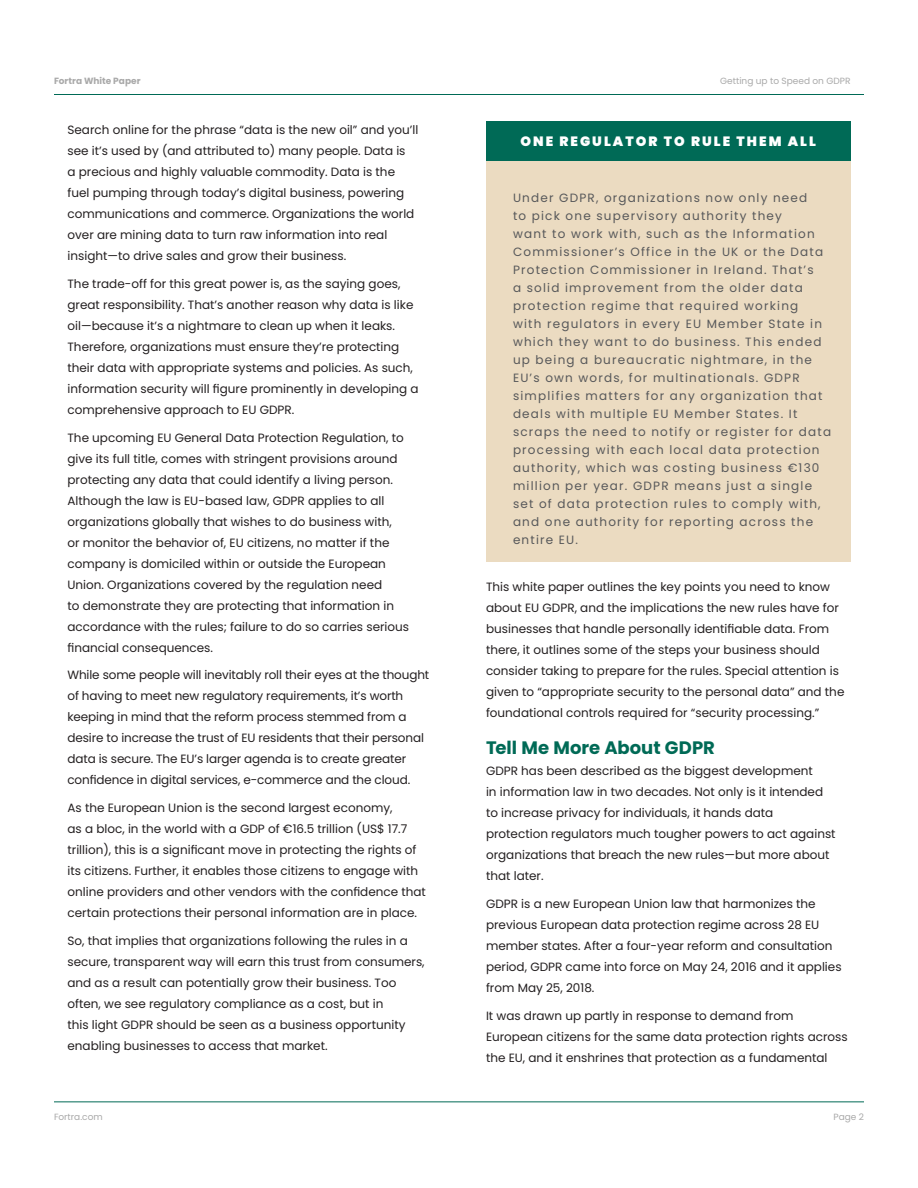
<style>
.page{position:relative;width:918px;height:1188px;background:#fff}
.page>*{position:absolute;margin:0;border:0;box-sizing:border-box;transform-origin:0 0}
.FTA_H1{font:700 18px "Poppins";color:#006a56}
.Interior_Sidebar_Header__white_on_Forest{font:900 13.5px "Poppins";letter-spacing:.15em;color:#fff}
.t1{font:12px/21px "Poppins";color:#231f20}
.Interior_Sidebar_Body{font:12px/18px "Poppins";letter-spacing:.1em;color:#57585a}
.t2{font:9px "Poppins";color:#a9a9a9}
.t3{font:700 9px "Poppins";color:#a9a9a9}
</style>
<div class="page">
<hr style="left:54px;top:94px;width:810px;height:1px;background:#006a56">
<hr style="left:54px;top:1101px;width:810px;height:1px;background:#006a56">
<div style="left:486px;top:122px;width:364px;height:440px;background:#ebdbc1"></div>
<div style="left:486px;top:122px;width:364px;height:39px;background:#006a56"></div>
<p class="t3" style="left:54px;top:75px;width:88px">Fortra White Paper</p>
<p class="t2" style="left:720px;top:75px;width:132px">Getting up to Speed on GDPR</p>
<p class="t1" style="left:68px;top:119px;width:352px">Search online for the phrase “data is the new oil” and you’ll see it’s used by (and attributed to) many people. Data is<br>a precious and highly valuable commodity. Data is the fuel pumping through today’s digital business, powering communications and commerce. Organizations the world over are mining data to turn raw information into real insight—to drive sales and grow their business.</p>
<p class="t1" style="left:68px;top:273px;width:353px">The trade-off for this great power is, as the saying goes, great responsibility. That’s another reason why data is like oil—because it’s a nightmare to clean up when it leaks.<br>Therefore, organizations must ensure they’re protecting their data with appropriate systems and policies. As such, information security will figure prominently in developing a comprehensive approach to EU GDPR.</p>
<p class="t1" style="left:68px;top:427px;width:343px">The upcoming EU General Data Protection Regulation, to give its full title, comes with stringent provisions around protecting any data that could identify a living person.<br>Although the law is EU-based law, GDPR applies to all organizations globally that wishes to do business with,<br>or monitor the behavior of, EU citizens, no matter if the company is domiciled within or outside the European Union. Organizations covered by the regulation need<br>to demonstrate they are protecting that information in accordance with the rules; failure to do so carries serious financial consequences.</p>
<p class="t1" style="left:68px;top:665px;width:363px">While some people will inevitably roll their eyes at the thought of having to meet new regulatory requirements, it’s worth keeping in mind that the reform process stemmed from a desire to increase the trust of EU residents that their personal data is secure. The EU’s larger agenda is to create greater confidence in digital services, e-commerce and the cloud.</p>
<p class="t1" style="left:68px;top:797px;width:360px">As the European Union is the second largest economy,<br>as a bloc, in the world with a GDP of €16.5 trillion (US$ 17.7 trillion), this is a significant move in protecting the rights of its citizens. Further, it enables those citizens to engage with online providers and other vendors with the confidence that certain protections their personal information are in place.</p>
<p class="t1" style="left:68px;top:930px;width:359px">So, that implies that organizations following the rules in a secure, transparent way will earn this trust from consumers, and as a result can potentially grow their business. Too often, we see regulatory compliance as a cost, but in<br>this light GDPR should be seen as a business opportunity enabling businesses to access that market.</p>
<p class="Interior_Sidebar_Header__white_on_Forest" style="left:520px;top:134px;width:297px">ONE REGULATOR TO RULE THEM ALL</p>
<p class="Interior_Sidebar_Body" style="left:513px;top:189px;width:320px">Under GDPR, organizations now only need<br>to pick one supervisory authority they<br>want to work with, such as the Information Commissioner’s Office in the UK or the Data Protection Commissioner in Ireland. That’s<br>a solid improvement from the older data protection regime that required working<br>with regulators in every EU Member State in which they want to do business. This ended up being a bureaucratic nightmare, in the EU’s own words, for multinationals. GDPR simplifies matters for any organization that deals with multiple EU Member States. It scraps the need to notify or register for data processing with each local data protection authority, which was costing business €130 million per year. GDPR means just a single set of data protection rules to comply with, and one authority for reporting across the entire EU.</p>
<p class="t1" style="left:486px;top:577px;width:360px">This white paper outlines the key points you need to know about EU GDPR, and the implications the new rules have for businesses that handle personally identifiable data. From there, it outlines some of the steps your business should consider taking to prepare for the rules. Special attention is given to “appropriate security to the personal data” and the foundational controls required for “security processing.”</p>
<p class="FTA_H1" style="left:486px;top:737px;width:230px">Tell Me More About GDPR</p>
<p class="t1" style="left:486px;top:761px;width:351px">GDPR has been described as the biggest development<br>in information law in two decades. Not only is it intended to increase privacy for individuals, it hands data protection regulators much tougher powers to act against organizations that breach the new rules—but more about that later.</p>
<p class="t1" style="left:486px;top:893px;width:357px">GDPR is a new European Union law that harmonizes the previous European data protection regime across 28 EU member states. After a four-year reform and consultation period, GDPR came into force on May 24, 2016 and it applies from May 25, 2018.</p>
<p class="t1" style="left:486px;top:1005px;width:363px">It was drawn up partly in response to demand from<br>European citizens for the same data protection rights across the EU, and it enshrines that protection as a fundamental</p>
<p class="t2" style="left:54px;top:1112px;width:50px">Fortra.com</p>
<p class="t2" style="left:833px;top:1112px;width:32px">Page 2</p>
</div>
